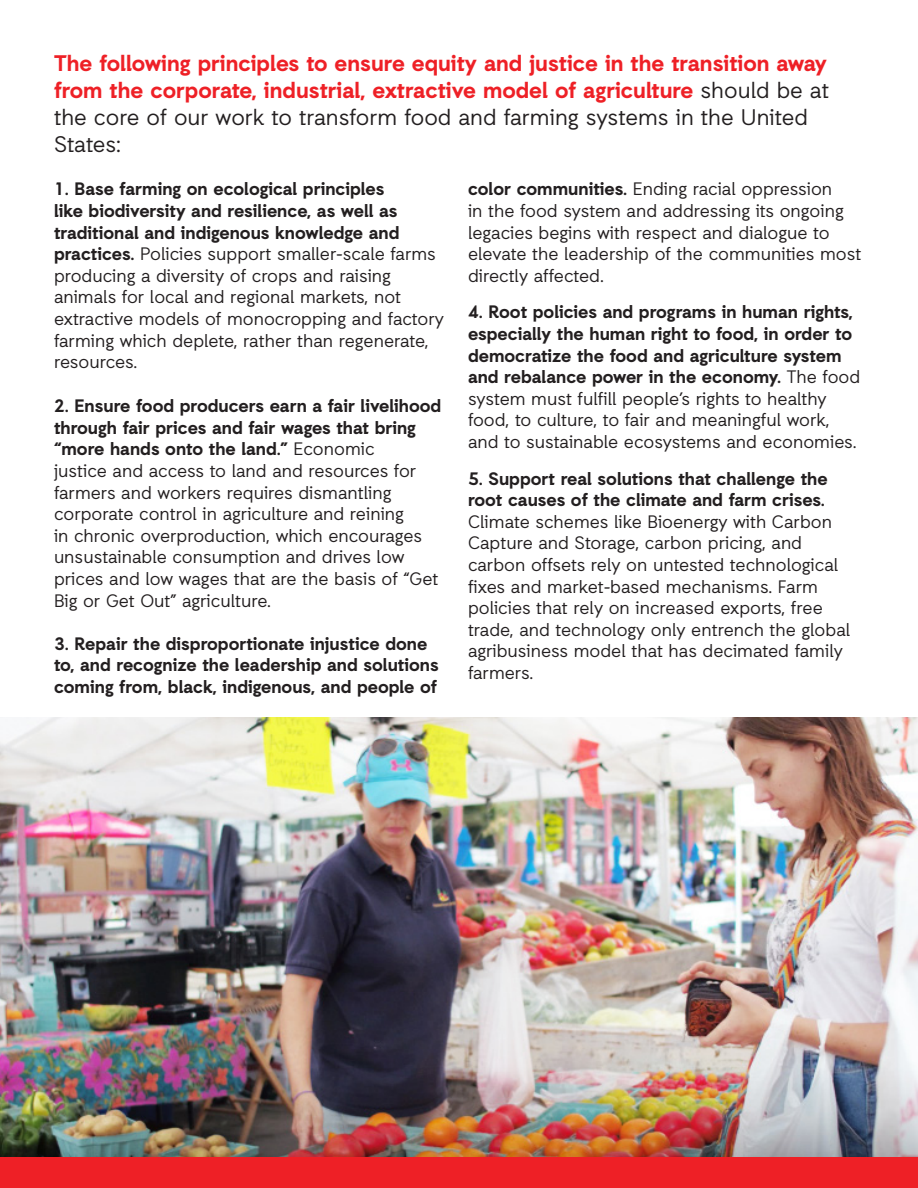
<style>
.page{position:relative;width:918px;height:1188px;background:#fff}
.page>*{position:absolute;margin:0;border:0;box-sizing:border-box;transform-origin:0 0}
.t1{font:700 22.5px/27px "Auxilia";color:#ee2026}
.t2{font:18px/21.6px "Auxilia";color:#231f20}
.t3{font:700 18px/21.6px "Auxilia";color:#231f20}
.s1{font-weight:400;color:#231f20}
.s2{font-weight:700}
.s3{font-weight:400}
</style>
<div class="page">
<img style="left:0;top:718px;width:918px;height:439px">
<div style="left:1px;top:1157px;width:917px;height:31px;background:#ee2026"></div>
<p class="t1" style="left:54px;top:49px;width:777px">The following principles to ensure equity and justice in the transition away from the corporate, industrial, extractive model of agriculture <span class="s1">should be at the core of our work to transform food and farming systems in the United States:</span></p>
<p class="t2" style="left:54px;top:178px;width:392px"><span class="s2">1. Base farming on ecological principles<br>like biodiversity and resilience, as well as traditional and indigenous knowledge and practices.</span> Policies support smaller-scale farms producing a diversity of crops and raising animals for local and regional markets, not extractive models of monocropping and factory farming which deplete, rather than regenerate, resources.</p>
<p class="t2" style="left:54px;top:395px;width:389px"><span class="s2">2. Ensure food producers earn a fair livelihood through fair prices and fair wages that bring “more hands onto the land.”</span> Economic<br>justice and access to land and resources for farmers and workers requires dismantling corporate control in agriculture and reining<br>in chronic overproduction, which encourages unsustainable consumption and drives low prices and low wages that are the basis of “Get Big or Get Out” agriculture.</p>
<p class="t3" style="left:54px;top:632px;width:386px">3. Repair the disproportionate injustice done to, and recognize the leadership and solutions coming from, black, indigenous, and people of</p>
<p class="t2" style="left:468px;top:178px;width:395px"><span class="s2">color communities.</span> Ending racial oppression<br>in the food system and addressing its ongoing legacies begins with respect and dialogue to elevate the leadership of the communities most directly affected.</p>
<p class="t3" style="left:468px;top:301px;width:394px">4. Root policies and programs in human rights, especially the human right to food, in order to democratize the food and agriculture system and rebalance power in the economy. <span class="s3">The food system must fulfill people’s rights to healthy food, to culture, to fair and meaningful work, and to sustainable ecosystems and economies.</span></p>
<p class="t2" style="left:468px;top:467px;width:384px"><span class="s2">5. Support real solutions that challenge the root causes of the climate and farm crises.<br></span>Climate schemes like Bioenergy with Carbon Capture and Storage, carbon pricing, and carbon offsets rely on untested technological fixes and market-based mechanisms. Farm policies that rely on increased exports, free trade, and technology only entrench the global agribusiness model that has decimated family farmers.</p>
</div>
